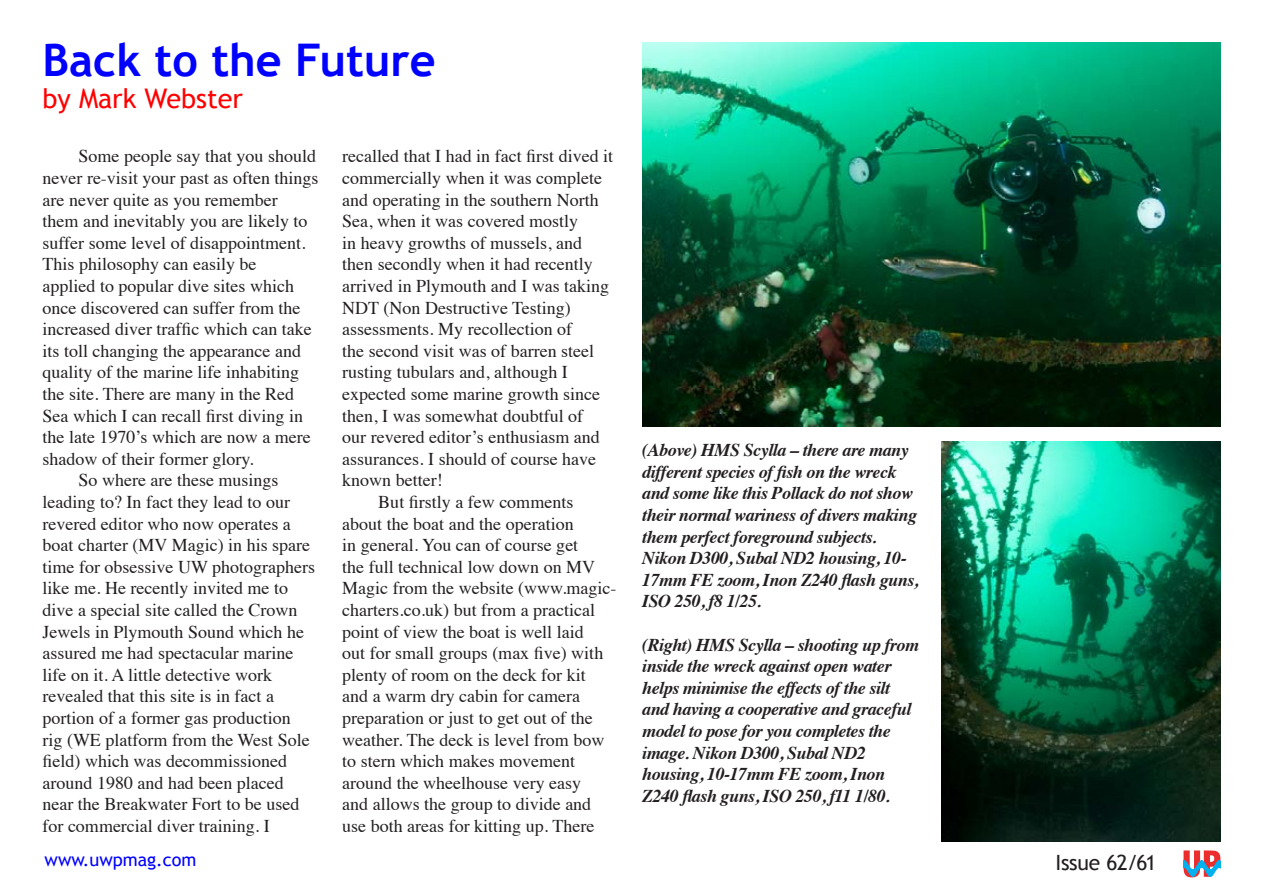
<style>
.page{position:relative;width:1263px;height:893px;background:#fff}
.page>*{position:absolute;margin:0;border:0;box-sizing:border-box;transform-origin:0 0}
.t1{font:700 45px "Trebuchet MS";color:#00f}
.t2{font:27px "Trebuchet MS";color:#f00}
.t3{font:21px "Trebuchet MS";letter-spacing:-.015em;color:#231f20}
.t4{font:18px "Times";color:#231f20}
.t5{font:italic 700 18px/21.6px "Times";letter-spacing:-.025em;color:#231f20}
.t6{font:18px "Trebuchet MS";color:#00f}
</style>
<div class="page">
<svg style="left:1183px;top:850px;width:37px;height:27px"></svg>
<img style="left:642px;top:43px;width:578px;height:384px">
<img style="left:942px;top:442px;width:278px;height:400px">
<h1 class="t1" style="left:43px;top:32px;width:395px">Back to the Future</h1>
<h2 class="t2" style="left:43px;top:83px;width:202px">by Mark Webster</h2>
<p class="t4" style="left:79px;top:139px;width:239px">Some people say that you should</p>
<p class="t4" style="left:43px;top:161px;width:277px">never re-visit your past as often things</p>
<p class="t4" style="left:43px;top:183px;width:237px">are never quite as you remember</p>
<p class="t4" style="left:43px;top:204px;width:266px">them and inevitably you are likely to</p>
<p class="t4" style="left:43px;top:226px;width:265px">suffer some level of disappointment.</p>
<p class="t4" style="left:43px;top:247px;width:215px">This philosophy can easily be</p>
<p class="t4" style="left:43px;top:269px;width:253px">applied to popular dive sites which</p>
<p class="t4" style="left:43px;top:291px;width:260px">once discovered can suffer from the</p>
<p class="t4" style="left:43px;top:312px;width:271px">increased diver traffic which can take</p>
<p class="t4" style="left:43px;top:334px;width:260px">its toll changing the appearance and</p>
<p class="t4" style="left:43px;top:355px;width:258px">quality of the marine life inhabiting</p>
<p class="t4" style="left:43px;top:377px;width:253px">the site. There are many in the Red</p>
<p class="t4" style="left:43px;top:399px;width:262px">Sea which I can recall first diving in</p>
<p class="t4" style="left:43px;top:420px;width:270px">the late 1970’s which are now a mere</p>
<p class="t4" style="left:43px;top:442px;width:213px">shadow of their former glory.</p>
<p class="t4" style="left:79px;top:463px;width:201px">So where are these musings</p>
<p class="t4" style="left:43px;top:485px;width:249px">leading to? In fact they lead to our</p>
<p class="t4" style="left:43px;top:507px;width:250px">revered editor who now operates a</p>
<p class="t4" style="left:43px;top:528px;width:269px">boat charter (MV Magic) in his spare</p>
<p class="t4" style="left:43px;top:550px;width:274px">time for obsessive UW photographers</p>
<p class="t4" style="left:43px;top:571px;width:247px">like me. He recently invited me to</p>
<p class="t4" style="left:43px;top:593px;width:256px">dive a special site called the Crown</p>
<p class="t4" style="left:43px;top:615px;width:263px">Jewels in Plymouth Sound which he</p>
<p class="t4" style="left:43px;top:636px;width:252px">assured me had spectacular marine</p>
<p class="t4" style="left:43px;top:658px;width:231px">life on it. A little detective work</p>
<p class="t4" style="left:43px;top:679px;width:233px">revealed that this site is in fact a</p>
<p class="t4" style="left:43px;top:701px;width:250px">portion of a former gas production</p>
<p class="t4" style="left:43px;top:723px;width:269px">rig (WE platform from the West Sole</p>
<p class="t4" style="left:43px;top:744px;width:246px">field) which was decommissioned</p>
<p class="t4" style="left:43px;top:766px;width:243px">around 1980 and had been placed</p>
<p class="t4" style="left:43px;top:787px;width:258px">near the Breakwater Fort to be used</p>
<p class="t4" style="left:43px;top:809px;width:229px">for commercial diver training. I</p>
<p class="t4" style="left:342px;top:139px;width:272px">recalled that I had in fact first dived it</p>
<p class="t4" style="left:342px;top:161px;width:261px">commercially when it was complete</p>
<p class="t4" style="left:342px;top:183px;width:258px">and operating in the southern North</p>
<p class="t4" style="left:342px;top:204px;width:237px">Sea, when it was covered mostly</p>
<p class="t4" style="left:342px;top:226px;width:241px">in heavy growths of mussels, and</p>
<p class="t4" style="left:342px;top:247px;width:252px">then secondly when it had recently</p>
<p class="t4" style="left:342px;top:269px;width:268px">arrived in Plymouth and I was taking</p>
<p class="t4" style="left:342px;top:291px;width:230px">NDT (Non Destructive Testing)</p>
<p class="t4" style="left:342px;top:312px;width:231px">assessments. My recollection of</p>
<p class="t4" style="left:342px;top:334px;width:253px">the second visit was of barren steel</p>
<p class="t4" style="left:342px;top:355px;width:227px">rusting tubulars and, although I</p>
<p class="t4" style="left:342px;top:377px;width:259px">expected some marine growth since</p>
<p class="t4" style="left:342px;top:399px;width:242px">then, I was somewhat doubtful of</p>
<p class="t4" style="left:342px;top:420px;width:259px">our revered editor’s enthusiasm and</p>
<p class="t4" style="left:342px;top:442px;width:255px">assurances. I should of course have</p>
<p class="t4" style="left:342px;top:463px;width:102px">known better!</p>
<p class="t4" style="left:378px;top:485px;width:196px">But firstly a few comments</p>
<p class="t4" style="left:342px;top:507px;width:233px">about the boat and the operation</p>
<p class="t4" style="left:342px;top:528px;width:237px">in general. You can of course get</p>
<p class="t4" style="left:342px;top:550px;width:254px">the full technical low down on MV</p>
<p class="t4" style="left:342px;top:571px;width:276px">Magic from the website (www.magic-</p>
<p class="t4" style="left:342px;top:593px;width:254px">charters.co.uk) but from a practical</p>
<p class="t4" style="left:342px;top:615px;width:243px">point of view the boat is well laid</p>
<p class="t4" style="left:342px;top:636px;width:262px">out for small groups (max five) with</p>
<p class="t4" style="left:342px;top:658px;width:245px">plenty of room on the deck for kit</p>
<p class="t4" style="left:342px;top:679px;width:239px">and a warm dry cabin for camera</p>
<p class="t4" style="left:342px;top:701px;width:252px">preparation or just to get out of the</p>
<p class="t4" style="left:342px;top:723px;width:264px">weather. The deck is level from bow</p>
<p class="t4" style="left:342px;top:744px;width:234px">to stern which makes movement</p>
<p class="t4" style="left:342px;top:766px;width:240px">around the wheelhouse very easy</p>
<p class="t4" style="left:342px;top:787px;width:250px">and allows the group to divide and</p>
<p class="t4" style="left:342px;top:809px;width:254px">use both areas for kitting up. There</p>
<p class="t5" style="left:642px;top:438px;width:278px">(Above) HMS Scylla – there are many different species of fish on the wreck and some like this Pollack do not show their normal wariness of divers making them perfect foreground subjects.<br>Nikon D300, Subal ND2 housing, 10- 17mm FE zoom, Inon Z240 flash guns, ISO 250, f8 1/25.</p>
<p class="t5" style="left:642px;top:632px;width:278px">(Right) HMS Scylla – shooting up from inside the wreck against open water helps minimise the effects of the silt and having a cooperative and graceful model to pose for you completes the image. Nikon D300, Subal ND2 housing, 10-17mm FE zoom, Inon Z240 flash guns, ISO 250, f11 1/80.</p>
<p class="t6" style="left:45px;top:849px;width:153px">www.uwpmag.com</p>
<p class="t3" style="left:1055px;top:850px;width:103px">Issue 62/61</p>
</div>
